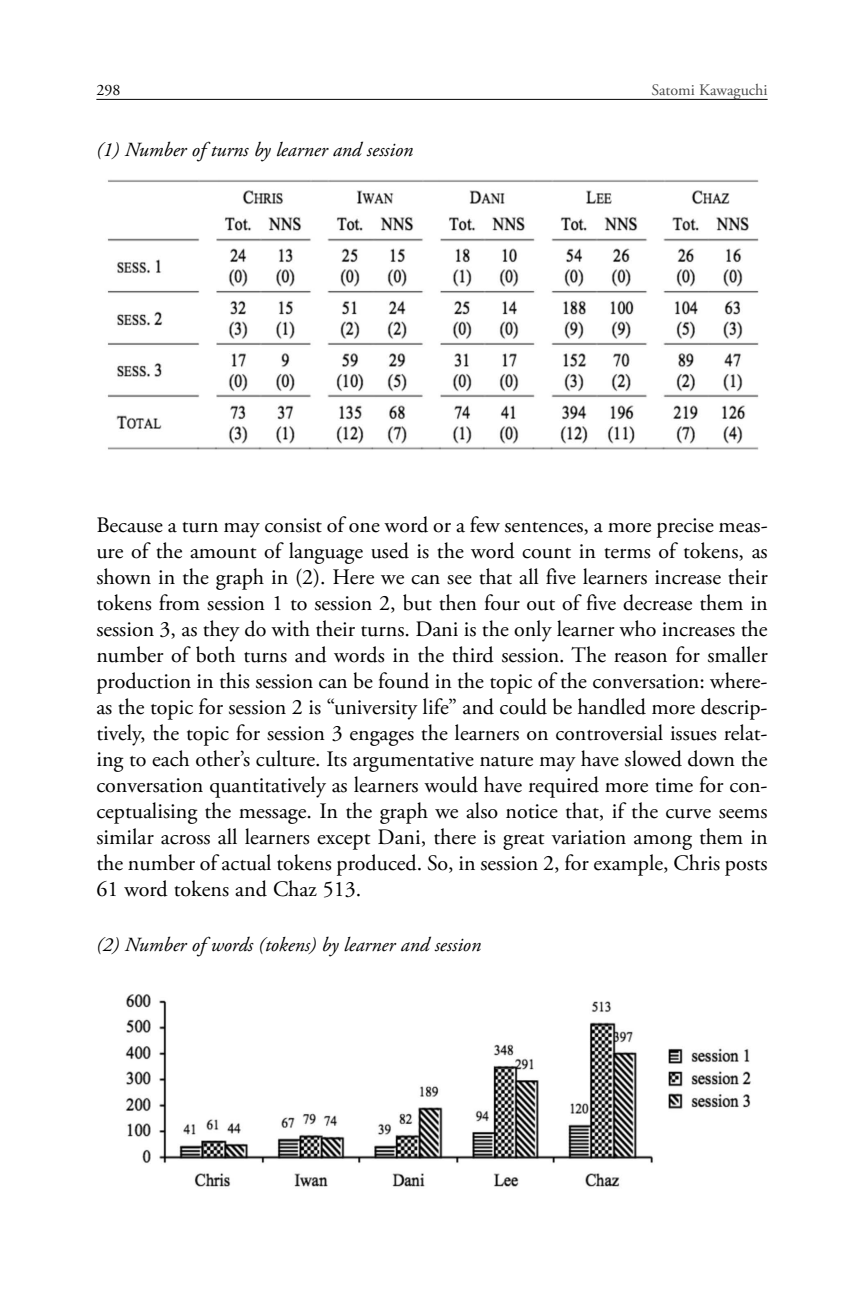
<style>
.page{position:relative;width:864px;height:1296px;background:#fff}
.page>*{position:absolute;margin:0;border:0;box-sizing:border-box;transform-origin:0 0}
.t1{font:22px/26px "Adobe Garamond Pro";color:#000;text-align:justify}
.t2{font:italic 20px "Adobe Garamond Pro";color:#000}
.t3{font:16px "Adobe Garamond Pro";color:#4d4d4d}
.t4{font:16px "Adobe Garamond Pro";color:#000}
</style>
<div class="page">
<hr style="left:96px;top:99px;width:672px;height:1px;background:#000">
<img style="left:107px;top:179px;width:652px;height:271px">
<img style="left:125px;top:994px;width:626px;height:193px">
<p class="t4" style="left:96px;top:83px;width:25px">298</p>
<p class="t3" style="left:651px;top:83px;width:118px">Satomi Kawaguchi</p>
<p class="t2" style="left:96px;top:142px;width:318px">(1) Number of turns by learner and session</p>
<p class="t1" style="left:96px;top:514px;width:673px">Because a turn may consist of one word or a few sentences, a more precise meas&shy;ure of the amount of language used is the word count in terms of tokens, as shown in the graph in (2). Here we can see that all five learners increase their tokens from session 1 to session 2, but then four out of five decrease them in session 3, as they do with their turns. Dani is the only learner who increases the number of both turns and words in the third session. The reason for smaller production in this session can be found in the topic of the conversation: where&shy;as the topic for session 2 is “university life” and could be handled more descrip&shy;tively, the topic for session 3 engages the learners on controversial issues relat&shy;ing to each other’s culture. Its argumentative nature may have slowed down the conversation quantitatively as learners would have required more time for con&shy;ceptualising the message. In the graph we also notice that, if the curve seems similar across all learners except Dani, there is great variation among them in the number of actual tokens produced. So, in session 2, for example, Chris posts 61 word tokens and Chaz 513.</p>
<p class="t2" style="left:96px;top:937px;width:386px">(2) Number of words (tokens) by learner and session</p>
</div>
